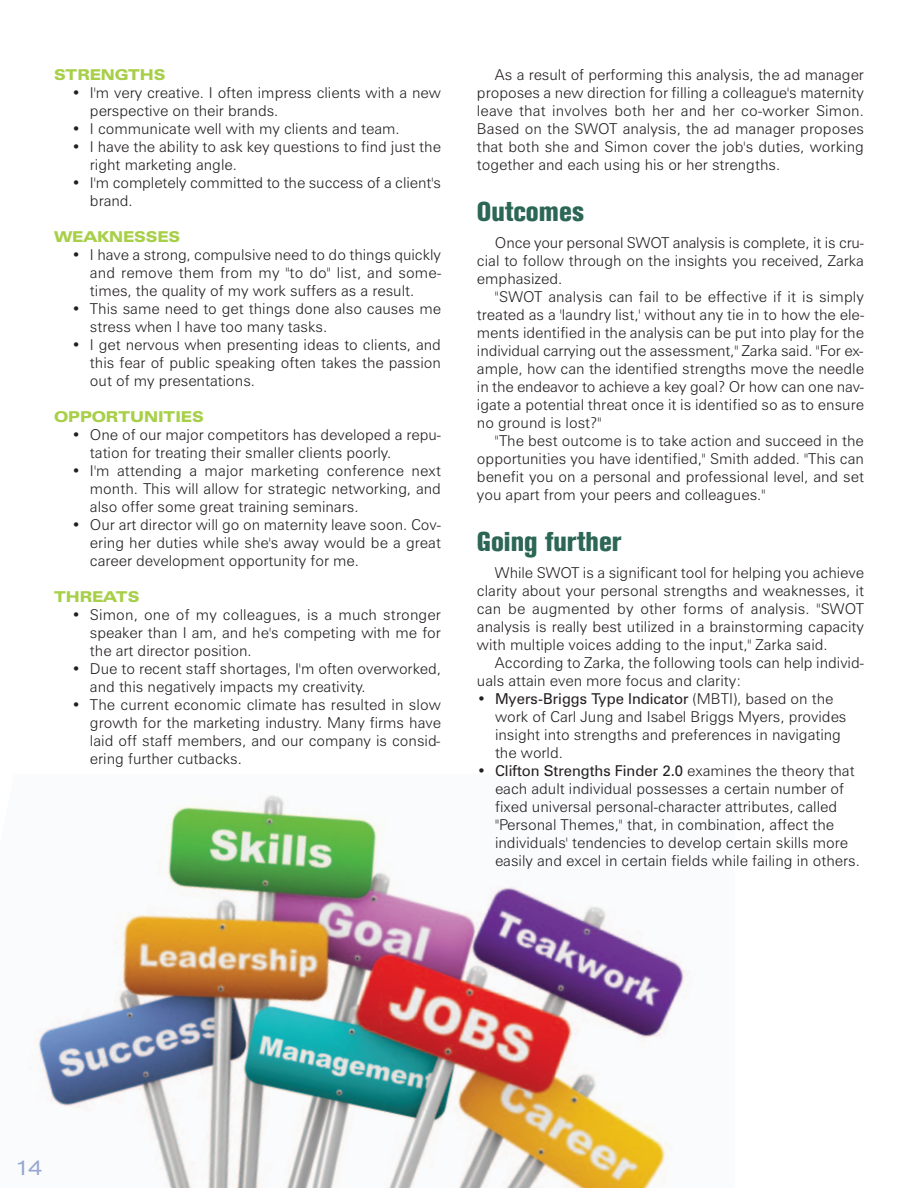
<style>
.page{position:relative;width:918px;height:1188px;background:#fff}
.page>*{position:absolute;margin:0;border:0;box-sizing:border-box;transform-origin:0 0}
.t1{font:800 condensed 27px "Akzidenz Grotesk BE";color:#2c6655}
.t2{font:expanded 21px "Akzidenz Grotesk BE";color:#97a7d4}
.t3{font:300 15px/18px "Zurich BT";color:#231f20;text-align:justify}
.t4{font:900 expanded 15px "Zurich BT";color:#a7cf48}
.s1{font-weight:400}
</style>
<div class="page">
<img style="left:38px;top:795px;width:650px;height:393px">
<p class="t4" style="left:54px;top:69px;width:113px">STRENGTHS</p>
<p class="t3" style="left:90px;top:85px;width:353px;text-indent:-18px">• I'm very creative. I often impress clients with a new perspective on their brands.</p>
<p class="t3" style="left:72px;top:121px;width:329px">• I communicate well with my clients and team.</p>
<p class="t3" style="left:90px;top:139px;width:353px;text-indent:-18px">• I have the ability to ask key questions to find just the right marketing angle.</p>
<p class="t3" style="left:90px;top:175px;width:353px;text-indent:-18px">• I'm completely committed to the success of a client's brand.</p>
<p class="t4" style="left:54px;top:231px;width:128px">WEAKNESSES</p>
<p class="t3" style="left:90px;top:247px;width:353px;text-indent:-18px">• I have a strong, compulsive need to do things quickly and remove them from my "to do" list, and some&shy;times, the quality of my work suffers as a result.</p>
<p class="t3" style="left:90px;top:301px;width:353px;text-indent:-18px">• This same need to get things done also causes me stress when I have too many tasks.</p>
<p class="t3" style="left:90px;top:337px;width:353px;text-indent:-18px">• I get nervous when presenting ideas to clients, and this fear of public speaking often takes the passion out of my presentations.</p>
<p class="t4" style="left:54px;top:411px;width:151px">OPPORTUNITIES</p>
<p class="t3" style="left:90px;top:427px;width:353px;text-indent:-18px">• One of our major competitors has developed a repu&shy;tation for treating their smaller clients poorly.</p>
<p class="t3" style="left:90px;top:463px;width:353px;text-indent:-18px">• I'm attending a major marketing conference next month. This will allow for strategic networking, and also offer some great training seminars.</p>
<p class="t3" style="left:90px;top:517px;width:353px;text-indent:-18px">• Our art director will go on maternity leave soon. Cov&shy;ering her duties while she's away would be a great career development opportunity for me.</p>
<p class="t4" style="left:54px;top:591px;width:87px">THREATS</p>
<p class="t3" style="left:90px;top:607px;width:353px;text-indent:-18px">• Simon, one of my colleagues, is a much stronger speaker than I am, and he's competing with me for the art director position.</p>
<p class="t3" style="left:90px;top:661px;width:353px;text-indent:-18px">• Due to recent staff shortages, I'm often overworked, and this negatively impacts my creativity.</p>
<p class="t3" style="left:90px;top:697px;width:353px;text-indent:-18px">• The current economic climate has resulted in slow growth for the marketing industry. Many firms have laid off staff members, and our company is consid&shy;ering further cutbacks.</p>
<p class="t3" style="left:477px;top:67px;width:389px;text-indent:18px">As a result of performing this analysis, the ad manager proposes a new direction for filling a colleague's maternity leave that involves both her and her co-worker Simon.<br>Based on the SWOT analysis, the ad manager proposes that both she and Simon cover the job's duties, working together and each using his or her strengths.</p>
<h1 class="t1" style="left:477px;top:202px;width:108px">Outcomes</h1>
<p class="t3" style="left:477px;top:235px;width:389px;text-indent:18px">Once your personal SWOT analysis is complete, it is cru&shy;cial to follow through on the insights you received, Zarka emphasized.</p>
<p class="t3" style="left:477px;top:289px;width:389px;text-indent:18px">"SWOT analysis can fail to be effective if it is simply treated as a 'laundry list,' without any tie in to how the ele&shy;ments identified in the analysis can be put into play for the individual carrying out the assessment," Zarka said. "For ex&shy;ample, how can the identified strengths move the needle in the endeavor to achieve a key goal? Or how can one nav&shy;igate a potential threat once it is identified so as to ensure no ground is lost?"</p>
<p class="t3" style="left:477px;top:433px;width:389px;text-indent:18px">"The best outcome is to take action and succeed in the opportunities you have identified," Smith added. "This can benefit you on a personal and professional level, and set you apart from your peers and colleagues."</p>
<h1 class="t1" style="left:477px;top:532px;width:146px">Going further</h1>
<p class="t3" style="left:477px;top:565px;width:389px;text-indent:18px">While SWOT is a significant tool for helping you achieve clarity about your personal strengths and weaknesses, it can be augmented by other forms of analysis. "SWOT analysis is really best utilized in a brainstorming capacity with multiple voices adding to the input," Zarka said.</p>
<p class="t3" style="left:477px;top:655px;width:389px;text-indent:18px">According to Zarka, the following tools can help individ&shy;uals attain even more focus and clarity:</p>
<p class="t3" style="left:495px;top:691px;width:353px;text-align:left;text-indent:-18px"><span class="s1">• Myers-Briggs Type Indicator</span> (MBTI), based on the work of Carl Jung and Isabel Briggs Myers, provides insight into strengths and preferences in navigating the world.</p>
<p class="t3" style="left:495px;top:763px;width:366px;text-align:left;text-indent:-18px"><span class="s1">• Clifton Strengths Finder 2.0</span> examines the theory that each adult individual possesses a certain number of fixed universal personal-character attributes, called "Personal Themes," that, in combination, affect the individuals' tendencies to develop certain skills more easily and excel in certain fields while failing in others.</p>
<h2 class="t2" style="left:15px;top:1160px;width:29px">14</h2>
</div>
